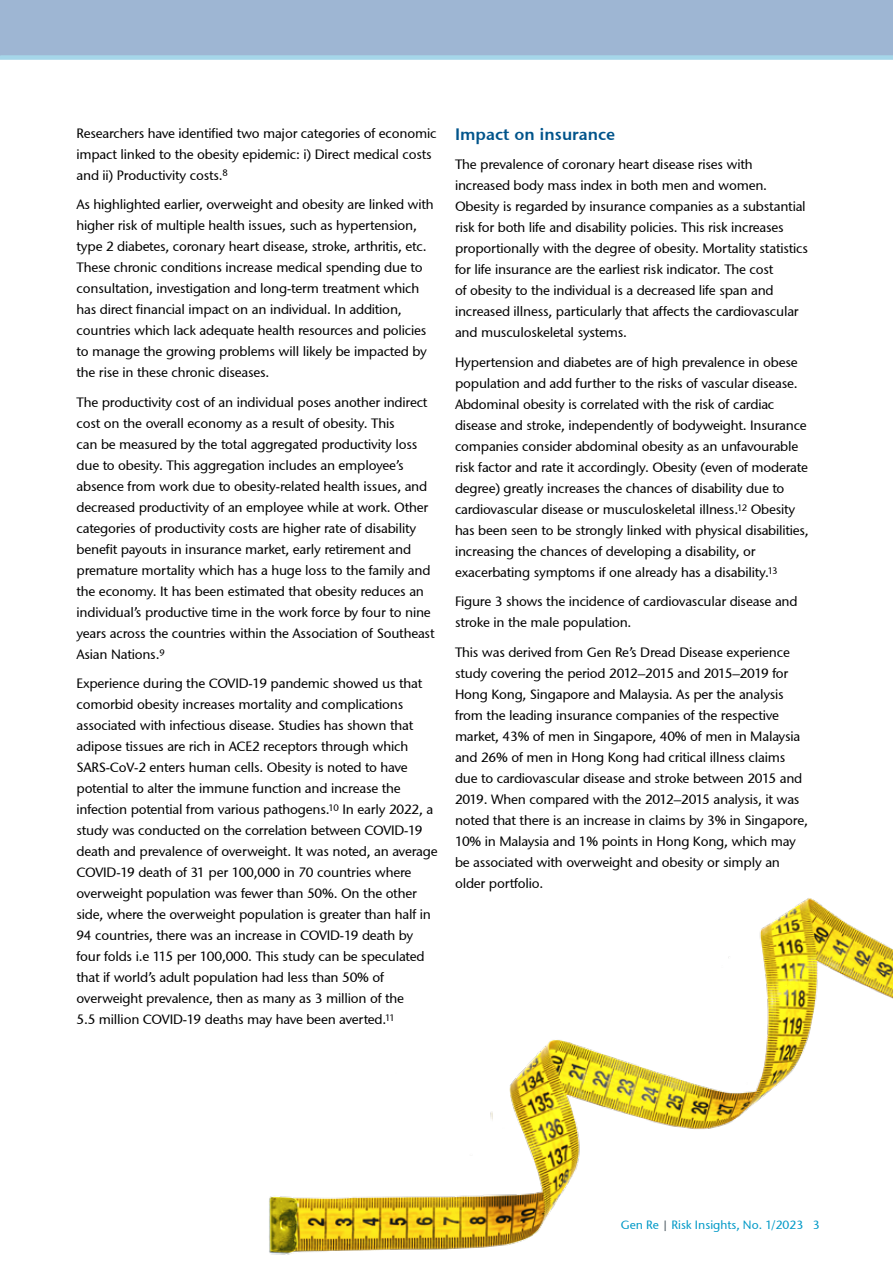
<style>
.page{position:relative;width:893px;height:1263px;background:#fff}
.page>*{position:absolute;margin:0;border:0;box-sizing:border-box;transform-origin:0 0}
.t1{font:600 16.5px "Stone Sans GC Re";color:#00548b}
.t2{font:13.5px/21px "Stone Sans GC Re";letter-spacing:-.015em;color:#000}
.t3{font:12px "Stone Sans GC Re";color:#0099c7}
.s1{color:#5d6970}
</style>
<div class="page">
<div style="left:0;top:0;width:893px;height:55px;background:#9eb6d3"></div>
<div style="left:0;top:55px;width:893px;height:5px;background:#a5d6e9"></div>
<img style="left:269px;top:898px;width:624px;height:357px">
<p class="t2" style="left:77px;top:122px;width:362px">Researchers have identified two major categories of economic impact linked to the obesity epidemic: i) Direct medical costs and ii) Productivity costs.<sup>8</sup></p>
<p class="t2" style="left:77px;top:194px;width:359px">As highlighted earlier, overweight and obesity are linked with higher risk of multiple health issues, such as hypertension, type 2 diabetes, coronary heart disease, stroke, arthritis, etc.<br>These chronic conditions increase medical spending due to consultation, investigation and long-term treatment which has direct financial impact on an individual. In addition, countries which lack adequate health resources and policies to manage the growing problems will likely be impacted by the rise in these chronic diseases.</p>
<p class="t2" style="left:77px;top:391px;width:360px">The productivity cost of an individual poses another indirect cost on the overall economy as a result of obesity. This<br>can be measured by the total aggregated productivity loss due to obesity. This aggregation includes an employee’s absence from work due to obesity-related health issues, and decreased productivity of an employee while at work. Other categories of productivity costs are higher rate of disability benefit payouts in insurance market, early retirement and premature mortality which has a huge loss to the family and the economy. It has been estimated that obesity reduces an individual’s productive time in the work force by four to nine years across the countries within the Association of Southeast Asian Nations.<sup>9</sup></p>
<p class="t2" style="left:77px;top:673px;width:363px">Experience during the COVID-19 pandemic showed us that comorbid obesity increases mortality and complications associated with infectious disease. Studies has shown that adipose tissues are rich in ACE2 receptors through which SARS-CoV-2 enters human cells. Obesity is noted to have potential to alter the immune function and increase the infection potential from various pathogens.<sup>10</sup> In early 2022, a study was conducted on the correlation between COVID-19 death and prevalence of overweight. It was noted, an average COVID-19 death of 31 per 100,000 in 70 countries where overweight population was fewer than 50%. On the other side, where the overweight population is greater than half in 94 countries, there was an increase in COVID-19 death by four folds i.e 115 per 100,000. This study can be speculated that if world’s adult population had less than 50% of overweight prevalence, then as many as 3 million of the<br>5.5 million COVID-19 deaths may have been averted.<sup>11</sup></p>
<p class="t1" style="left:455px;top:124px;width:162px">Impact on insurance</p>
<p class="t2" style="left:455px;top:154px;width:354px">The prevalence of coronary heart disease rises with increased body mass index in both men and women.<br>Obesity is regarded by insurance companies as a substantial risk for both life and disability policies. This risk increases proportionally with the degree of obesity. Mortality statistics for life insurance are the earliest risk indicator. The cost<br>of obesity to the individual is a decreased life span and increased illness, particularly that affects the cardiovascular and musculoskeletal systems.</p>
<p class="t2" style="left:455px;top:352px;width:355px">Hypertension and diabetes are of high prevalence in obese population and add further to the risks of vascular disease.<br>Abdominal obesity is correlated with the risk of cardiac disease and stroke, independently of bodyweight. Insurance companies consider abdominal obesity as an unfavourable risk factor and rate it accordingly. Obesity (even of moderate degree) greatly increases the chances of disability due to cardiovascular disease or musculoskeletal illness.<sup>12</sup> Obesity has been seen to be strongly linked with physical disabilities, increasing the chances of developing a disability, or exacerbating symptoms if one already has a disability.<sup>13</sup></p>
<p class="t2" style="left:455px;top:591px;width:344px">Figure 3 shows the incidence of cardiovascular disease and stroke in the male population.</p>
<p class="t2" style="left:455px;top:642px;width:354px">This was derived from Gen Re’s Dread Disease experience study covering the period 2012–2015 and 2015–2019 for Hong Kong, Singapore and Malaysia. As per the analysis from the leading insurance companies of the respective market, 43% of men in Singapore, 40% of men in Malaysia and 26% of men in Hong Kong had critical illness claims due to cardiovascular disease and stroke between 2015 and 2019. When compared with the 2012–2015 analysis, it was noted that there is an increase in claims by 3% in Singapore, 10% in Malaysia and 1% points in Hong Kong, which may be associated with overweight and obesity or simply an older portfolio.</p>
<p class="t3" style="left:621px;top:1218px;width:200px">Gen Re <span class="s1">|</span> Risk Insights, No. 1/2023 3</p>
</div>
